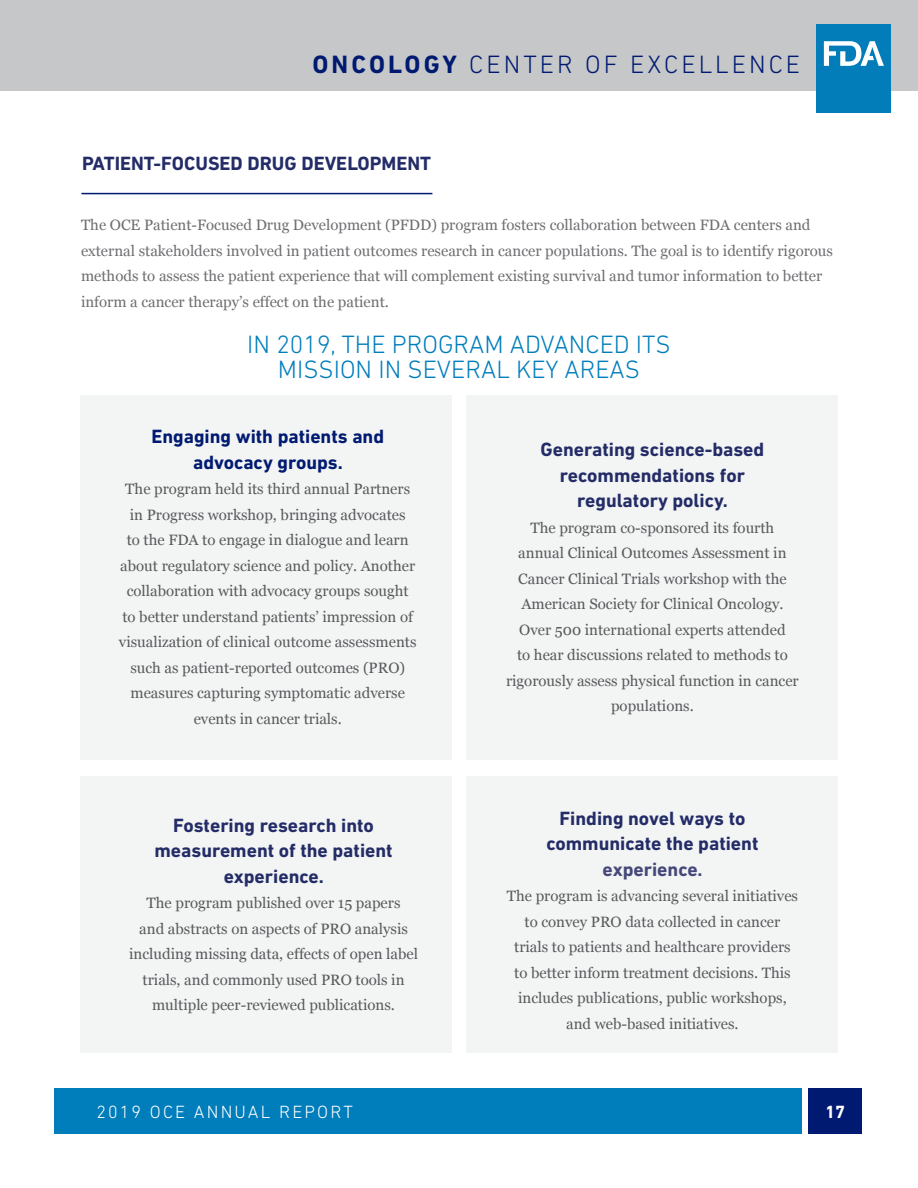
<style>
.page{position:relative;width:918px;height:1188px;background:#fff}
.page>*{position:absolute;margin:0;border:0;box-sizing:border-box;transform-origin:0 0}
.t1{font:300 25.5px/25.5px "DIN Next LT Pro";color:#007dbb;text-align:center}
.t2{font:300 25.5px "DIN Next LT Pro";letter-spacing:.12em;color:#001a71}
.Body_Paragraph{font:700 19.5px/25.5px "DIN Next LT Pro";color:#232c67;text-align:center}
.Body_Paragraph-2{font:700 19.5px/25.5px "DIN Next LT Pro";color:#001a71;text-align:center}
.H2-2{font:700 19.5px "DIN Next LT Pro";color:#232c67}
.t3{font:300 18px "DIN Next LT Pro";letter-spacing:.12em;color:#fff}
.t4{font:700 18px "DIN Next LT Pro";color:#fff}
.Body_Paragraph-3{font:15px/25.5px "Georgia";color:#58595b;text-align:center}
.Body_Paragraph-4{font:15px/25.5px "Georgia";color:#6d6e71}
.s1{font-weight:700}
.s2{color:#46487a}
</style>
<div class="page">
<div style="left:0;top:0;width:918px;height:91px;background:#c5c7c8"></div>
<div style="left:808px;top:1089px;width:54px;height:45px;background:#001a71"></div>
<div style="left:54px;top:1089px;width:747px;height:45px;background:#007dbb"></div>
<div style="left:816px;top:24px;width:75px;height:89px;background:#037cba"></div>
<svg style="left:824px;top:41px;width:60px;height:25px"></svg>
<div style="left:81px;top:395px;width:371px;height:365px;background:#f3f4f4"></div>
<div style="left:81px;top:776px;width:371px;height:277px;background:#f3f4f4"></div>
<div style="left:467px;top:395px;width:371px;height:365px;background:#f3f4f4"></div>
<div style="left:467px;top:776px;width:371px;height:277px;background:#f3f4f4"></div>
<hr style="left:81px;top:193px;width:351px;height:1px;background:#001a71">
<h1 class="t2" style="left:313px;top:50px;width:489px"><span class="s1">ONCOLOGY</span> CENTER OF EXCELLENCE</h1>
<h2 class="H2-2" style="left:82px;top:152px;width:351px">PATIENT-FOCUSED DRUG DEVELOPMENT</h2>
<p class="Body_Paragraph-4" style="left:81px;top:213px;width:754px">The OCE Patient-Focused Drug Development (PFDD) program fosters collaboration between FDA centers and external stakeholders involved in patient outcomes research in cancer populations. The goal is to identify rigorous methods to assess the patient experience that will complement existing survival and tumor information to better inform a cancer therapy’s effect on the patient.</p>
<p class="t1" style="left:247px;top:331px;width:425px">IN 2019, THE PROGRAM ADVANCED ITS<br>MISSION IN SEVERAL KEY AREAS</p>
<p class="Body_Paragraph-2" style="left:151px;top:424px;width:234px">Engaging with patients and advocacy groups.</p>
<p class="Body_Paragraph-3" style="left:119px;top:476px;width:299px">The program held its third annual Partners in Progress workshop, bringing advocates<br>to the FDA to engage in dialogue and learn about regulatory science and policy. Another collaboration with advocacy groups sought to better understand patients’ impression of visualization of clinical outcome assessments such as patient-reported outcomes (PRO) measures capturing symptomatic adverse events in cancer trials.</p>
<p class="Body_Paragraph" style="left:154px;top:812px;width:240px">Fostering research into measurement of the patient experience.</p>
<p class="Body_Paragraph-3" style="left:129px;top:890px;width:290px">The program published over 15 papers<br>and abstracts on aspects of PRO analysis including missing data, effects of open label trials, and commonly used PRO tools in multiple peer-reviewed publications.</p>
<p class="t3" style="left:96px;top:1101px;width:258px">2019 OCE ANNUAL REPORT</p>
<p class="Body_Paragraph" style="left:541px;top:437px;width:225px">Generating science-based recommendations for regulatory policy.</p>
<p class="Body_Paragraph-3" style="left:506px;top:515px;width:294px">The program co-sponsored its fourth annual Clinical Outcomes Assessment in Cancer Clinical Trials workshop with the American Society for Clinical Oncology.<br>Over 500 international experts attended<br>to hear discussions related to methods to rigorously assess physical function in cancer populations.</p>
<p class="Body_Paragraph" style="left:546px;top:805px;width:214px">Finding novel ways to communicate the patient <span class="s2">experience.</span></p>
<p class="Body_Paragraph-3" style="left:507px;top:883px;width:293px">The program is advancing several initiatives to convey PRO data collected in cancer trials to patients and healthcare providers to better inform treatment decisions. This includes publications, public workshops, and web-based initiatives.</p>
<p class="t4" style="left:825px;top:1101px;width:22px">17</p>
</div>
